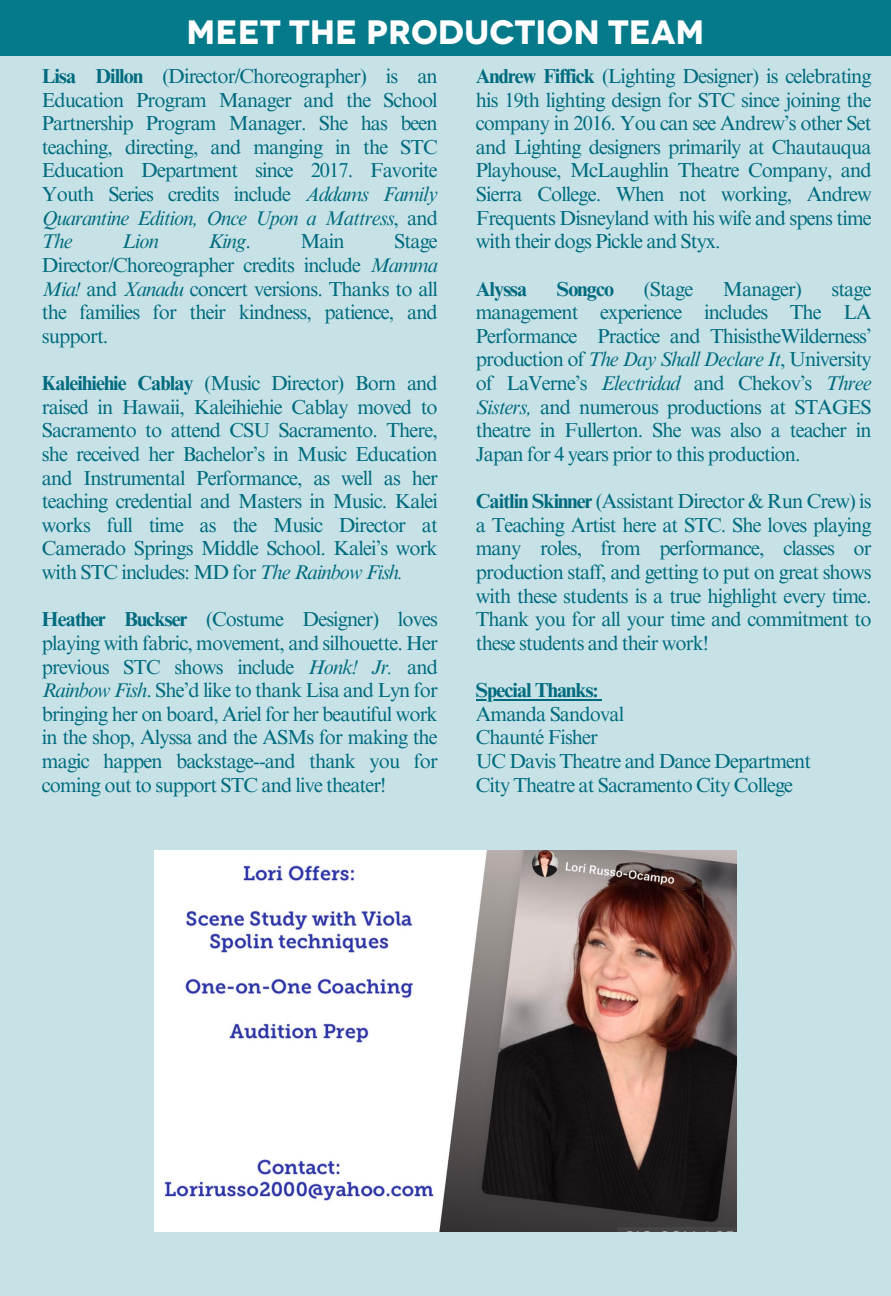
<style>
.page{position:relative;width:891px;height:1296px;background:#c7e2e6}
.page>*{position:absolute;margin:0;border:0;box-sizing:border-box;transform-origin:0 0}
.t1{font:700 33.75px "Novecentowide";color:#fff}
.t2{font:20.25px/23.6px "Times NRMT Pro";letter-spacing:-.045em;color:#006b7f;text-align:justify}
.t3{font:700 20.25px "Times NRMT Pro";letter-spacing:-.045em;color:#006b7f}
.t4{font:italic 20.25px "Times NRMT Pro";letter-spacing:-.045em;color:#006b7f}
.s1{font-weight:700}
.s2{font-style:italic}
.s3{font-style:normal}
</style>
<div class="page">
<div style="left:0;top:0;width:891px;height:56px;background:#047a8b"></div>
<hr style="left:476px;top:699px;width:121px;height:2px;background:#006b7f">
<img style="left:154px;top:850px;width:582px;height:382px">
<p class="t1" style="left:187px;top:9px;width:519px">MEET THE PRODUCTION TEAM</p>
<p class="t2" style="left:42px;top:67px;width:397px"><span class="s1">Lisa Dillon</span> (Director/Choreographer) is an Education Program Manager and the School Partnership Program Manager. She has been teaching, directing, and manging in the STC Education Department since 2017. Favorite Youth Series credits include <span class="s2">Addams Family Quarantine Edition, Once Upon a Mattress</span>, and <span class="s2">The</span></p>
<p class="t2" style="left:476px;top:67px;width:397px"><span class="s1">Andrew Fiffick</span> (Lighting Designer) is celebrating his 19th lighting design for STC since joining the company in 2016. You can see Andrew’s other Set and Lighting designers primarily at Chautauqua Playhouse, McLaughlin Theatre Company, and Sierra College. When not working, Andrew Frequents Disneyland with his wife and spens time with their dogs Pickle and Styx.</p>
<p class="t3" style="left:476px;top:281px;width:53px">Alyssa</p>
<p class="t3" style="left:557px;top:281px;width:59px">Songco</p>
<p class="t2" style="left:644px;top:279px;width:51px">(Stage</p>
<p class="t2" style="left:723px;top:279px;width:80px">Manager)</p>
<p class="t4" style="left:122px;top:234px;width:38px">Lion</p>
<p class="t4" style="left:209px;top:234px;width:44px">King<span class="s3">.</span></p>
<p class="t2" style="left:300px;top:232px;width:46px">Main</p>
<p class="t2" style="left:42px;top:232px;width:397px;text-indent:352px">Stage Director/Choreographer credits include <span class="s2">Mamma Mia!</span> and <span class="s2">Xanadu</span> concert versions. Thanks to all the families for their kindness, patience, and support.</p>
<p class="t2" style="left:42px;top:374px;width:397px"><span class="s1">Kaleihiehie Cablay</span> (Music Director) Born and raised in Hawaii, Kaleihiehie Cablay moved to Sacramento to attend CSU Sacramento. There, she received her Bachelor’s in Music Education and Instrumental Performance, as well as her teaching credential and Masters in Music. Kalei works full time as the Music Director at Camerado Springs Middle School. Kalei’s work with STC includes: MD for <span class="s2">The Rainbow Fish.</span></p>
<p class="t2" style="left:42px;top:610px;width:397px"><span class="s1">Heather Buckser</span> (Costume Designer) loves playing with fabric, movement, and silhouette. Her previous STC shows include <span class="s2">Honk! Jr.</span> and <span class="s2">Rainbow Fish</span>. She’d like to thank Lisa and Lyn for bringing her on board, Ariel for her beautiful work in the shop, Alyssa and the ASMs for making the magic happen backstage--and thank you for coming out to support STC and live theater!</p>
<p class="t2" style="left:476px;top:279px;width:397px;text-indent:356px">stage management experience includes The LA Performance Practice and ThisistheWilderness’ production of <span class="s2">The Day Shall Declare It</span>, University of LaVerne’s <span class="s2">Electridad</span> and Chekov’s <span class="s2">Three Sisters,</span> and numerous productions at STAGES theatre in Fullerton. She was also a teacher in Japan for 4 years prior to this production.</p>
<p class="t2" style="left:476px;top:492px;width:397px"><span class="s1">Caitlin Skinner</span> (Assistant Director &amp; Run Crew) is a Teaching Artist here at STC. She loves playing many roles, from performance, classes or production staff, and getting to put on great shows with these students is a true highlight every time.<br>Thank you for all your time and commitment to these students and their work!</p>
<p class="t3" style="left:476px;top:683px;width:124px">Special Thanks:</p>
<p class="t2" style="left:476px;top:705px;width:150px">Amanda Sandoval</p>
<p class="t2" style="left:476px;top:728px;width:124px">Chaunté Fisher</p>
<p class="t2" style="left:476px;top:752px;width:337px">UC Davis Theatre and Dance Department</p>
<p class="t2" style="left:476px;top:775px;width:319px">City Theatre at Sacramento City College</p>
</div>
